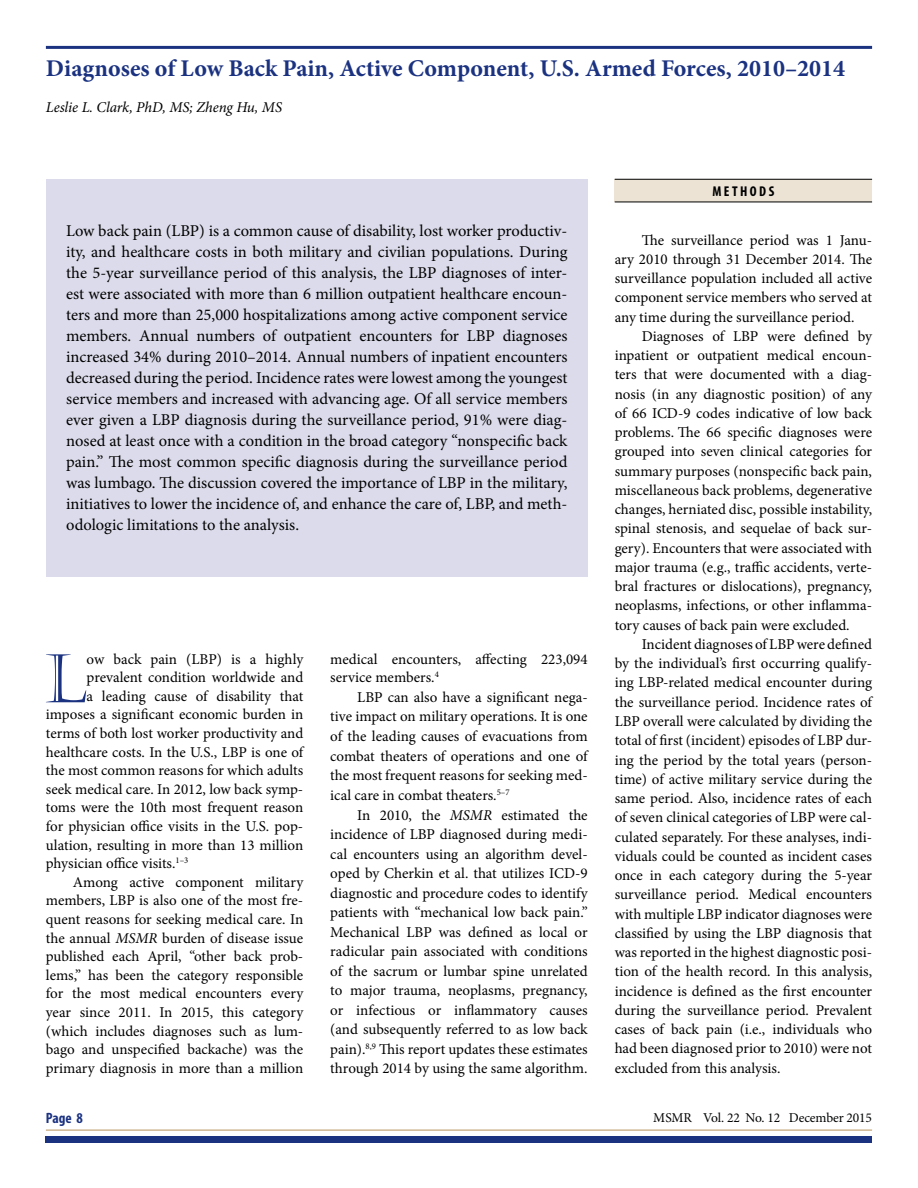
<style>
.page{position:relative;width:918px;height:1188px;background:#fff}
.page>*{position:absolute;margin:0;border:0;box-sizing:border-box;transform-origin:0 0}
.Body_DropCap{font:67.05px "Castellar";color:#1b3281}
.Heads{font:700 24px "Minion Pro";color:#1b3281}
.Abstract{font:16.5px/21px "Minion Pro";color:#000;text-align:justify}
.Body{font:15px/19.2px "Minion Pro";color:#000;text-align:justify}
.Body_DropCap-2{font:15px "Minion Pro";color:#000}
.Heads_AuthorByline{font:italic 15px "Minion Pro";letter-spacing:-.005em;color:#000}
.t1{font:700 condensed 15px "Myriad Pro";color:#1b3281}
.Heads_Rules__copy_pa{font:700 condensed 14.25px "Myriad Pro";letter-spacing:.175em;color:#000}
.t2{font:13.5px "Minion Pro";letter-spacing:-.01em;color:#010202}
.s1{font-style:italic}
.s2{color:#000}
</style>
<div class="page">
<div style="left:46px;top:1136px;width:826px;height:6px;background:#1b3281"></div>
<hr style="left:46px;top:1129px;width:826px;height:2px;background:#cfb691">
<div style="left:46px;top:179px;width:542px;height:397px;background:#dbdbeb"></div>
<hr style="left:46px;top:46px;width:826px;height:3px;background:#1b3281">
<div style="left:615px;top:179px;width:257px;height:23px;background:#ece3d5"></div>
<hr style="left:615px;top:202px;width:257px;height:1px;background:#000">
<hr style="left:615px;top:179px;width:257px;height:1px;background:#000">
<h1 class="Heads" style="left:46px;top:51px;width:801px">Diagnoses of Low Back Pain, Active Component, U.S. Armed Forces, 2010–2014</h1>
<p class="Heads_AuthorByline" style="left:46px;top:97px;width:238px">Leslie L. Clark, PhD, MS; Zheng Hu, MS</p>
<p class="Abstract" style="left:66px;top:220px;width:503px">Low back pain (LBP) is a common cause of disability, lost worker productiv&shy;ity, and healthcare costs in both military and civilian populations. During the 5-year surveillance period of this analysis, the LBP diagnoses of inter&shy;est were associated with more than 6 million outpatient healthcare encoun&shy;ters and more than 25,000 hospitalizations among active component service members. Annual numbers of outpatient encounters for LBP diagnoses increased 34% during 2010–2014. Annual numbers of inpatient encounters decreased during the period. Incidence rates were lowest among the youngest service members and increased with advancing age. Of all service members ever given a LBP diagnosis during the surveillance period, 91% were diag&shy;nosed at least once with a condition in the broad category “nonspecific back pain.” The most common specific diagnosis during the surveillance period was lumbago. The discussion covered the importance of LBP in the military, initiatives to lower the incidence of, and enhance the care of, LBP, and meth&shy;odologic limitations to the analysis.</p>
<p class="Body_DropCap" style="left:45px;top:641px;width:43px">L</p>
<p class="Body_DropCap-2" style="left:87px;top:649px;width:218px">ow back pain (LBP) is a highly</p>
<p class="Body_DropCap-2" style="left:87px;top:667px;width:218px">prevalent condition worldwide and</p>
<p class="Body_DropCap-2" style="left:87px;top:686px;width:218px">a leading cause of disability that</p>
<p class="Body_DropCap-2" style="left:46px;top:705px;width:259px">imposes a significant economic burden in</p>
<p class="Body_DropCap-2" style="left:46px;top:723px;width:259px">terms of both lost worker productivity and</p>
<p class="Body_DropCap-2" style="left:46px;top:742px;width:259px">healthcare costs. In the U.S., LBP is one of</p>
<p class="Body_DropCap-2" style="left:46px;top:760px;width:259px">the most common reasons for which adults</p>
<p class="Body_DropCap-2" style="left:46px;top:779px;width:259px">seek medical care. In 2012, low back symp-</p>
<p class="Body_DropCap-2" style="left:46px;top:798px;width:259px">toms were the 10th most frequent reason</p>
<p class="Body_DropCap-2" style="left:46px;top:816px;width:259px">for physician office visits in the U.S. pop-</p>
<p class="Body_DropCap-2" style="left:46px;top:835px;width:259px">ulation, resulting in more than 13 million</p>
<p class="Body_DropCap-2" style="left:46px;top:853px;width:144px">physician office visits.<sup>1–3</sup></p>
<p class="Body" style="left:46px;top:873px;width:259px;line-height:18.6px;text-indent:27px">Among active component military members, LBP is also one of the most fre&shy;quent reasons for seeking medical care. In the annual <span class="s1">MSMR</span> burden of disease issue published each April, “other back prob&shy;lems,” has been the category responsible for the most medical encounters every year since 2011. In 2015, this category (which includes diagnoses such as lum&shy;bago and unspecified backache) was the primary diagnosis in more than a million</p>
<p class="Body" style="left:330px;top:650px;width:259px;line-height:18.6px">medical encounters, affecting 223,094 service members.<sup>4</sup></p>
<p class="Body" style="left:330px;top:687px;width:259px;line-height:19.6px;text-indent:27px">LBP can also have a significant nega&shy;tive impact on military operations. It is one of the leading causes of evacuations from combat theaters of operations and one of the most frequent reasons for seeking med&shy;ical care in combat theaters.<sup>5–7</sup></p>
<p class="Body" style="left:330px;top:805px;width:259px;text-indent:27px">In 2010, the <span class="s1">MSMR</span> estimated the incidence of LBP diagnosed during medi&shy;cal encounters using an algorithm devel&shy;oped by Cherkin et al. that utilizes ICD-9 diagnostic and procedure codes to identify patients with “mechanical low back pain.” Mechanical LBP was defined as local or radicular pain associated with conditions of the sacrum or lumbar spine unrelated to major trauma, neoplasms, pregnancy, or infectious or inflammatory causes (and subsequently referred to as low back pain).<sup>8,9</sup> This report updates these estimates through 2014 by using the same algorithm.</p>
<h2 class="Heads_Rules__copy_pa" style="left:712px;top:182px;width:63px">METHODS</h2>
<p class="Body" style="left:615px;top:230px;width:259px;text-indent:27px">The surveillance period was 1 Janu&shy;ary 2010 through 31 December 2014. The surveillance population included all active component service members who served at any time during the surveillance period.</p>
<p class="Body" style="left:615px;top:326px;width:259px;text-indent:27px">Diagnoses of LBP were defined by inpatient or outpatient medical encoun&shy;ters that were documented with a diag&shy;nosis (in any diagnostic position) of any of 66 ICD-9 codes indicative of low back problems. The 66 specific diagnoses were grouped into seven clinical categories for summary purposes (nonspecific back pain, miscellaneous back problems, degenerative changes, herniated disc, possible instability, spinal stenosis, and sequelae of back sur&shy;gery). Encounters that were associated with major trauma (e.g., traffic accidents, verte&shy;bral fractures or dislocations), pregnancy, neoplasms, infections, or other inflamma&shy;tory causes of back pain were excluded.</p>
<p class="Body" style="left:615px;top:635px;width:259px;text-indent:27px">Incident diagnoses of LBP were defined by the individual’s first occurring qualify&shy;ing LBP-related medical encounter during the surveillance period. Incidence rates of LBP overall were calculated by dividing the total of first (incident) episodes of LBP dur&shy;ing the period by the total years (person&shy;time) of active military service during the same period. Also, incidence rates of each of seven clinical categories of LBP were cal&shy;culated separately. For these analyses, indi&shy;viduals could be counted as incident cases once in each category during the 5-year surveillance period. Medical encounters with multiple LBP indicator diagnoses were classified by using the LBP diagnosis that was reported in the highest diagnostic posi&shy;tion of the health record. In this analysis, incidence is defined as the first encounter during the surveillance period. Prevalent cases of back pain (i.e., individuals who had been diagnosed prior to 2010) were not excluded from this analysis.</p>
<p class="t1" style="left:46px;top:1109px;width:39px">Page 8</p>
<p class="t2" style="left:653px;top:1109px;width:220px"><span class="s2">MSMR</span> Vol. 22 No. 12 December 2015</p>
</div>
